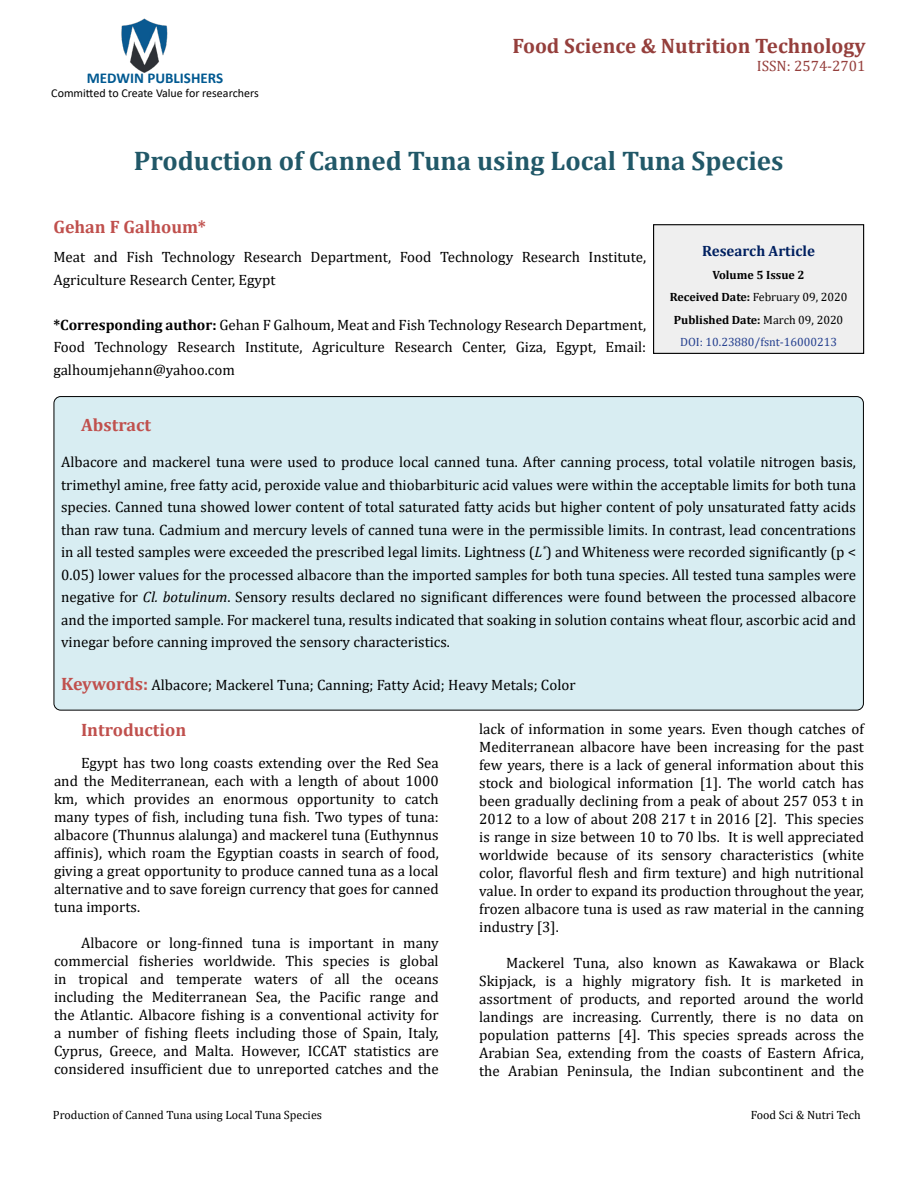
<style>
.page{position:relative;width:918px;height:1188px;background:#fff}
.page>*{position:absolute;margin:0;border:0;box-sizing:border-box;transform-origin:0 0}
.t1{font:700 27px "Cambria";color:#215868}
.t2{font:700 21px "Cambria";color:#953f3c}
.t3{font:700 18px "Cambria";color:#c0504d}
.t4{font:15px/18px "Cambria";color:#000;text-align:justify}
.t5{font:700 15px "Calibri";color:#005991}
.t6{font:700 15px "Cambria";color:#002060}
.t7{font:15px "Cambria";color:#953f3c}
.t8{font:700 12px/22.5px "Cambria";color:#000;text-align:center}
.t9{font:12px "Cambria";color:#000}
.t10{font:12px "Calibri";color:#000}
.s1{font-weight:700}
.s2{font-weight:400}
.s3{font-weight:400;color:#25408f}
.s4{font-style:italic}
.s5{font-weight:700;font-size:18px;color:#c0504d}
</style>
<div class="page">
<img style="left:121px;top:18px;width:47px;height:55px">
<div style="left:654px;top:225px;width:210px;height:128px;background:#efefef"></div>
<div style="left:653px;top:224px;width:211px;height:130px;border:1px solid #000"></div>
<div style="left:54px;top:397px;width:809px;height:313px;background:#d8edf2;border-radius:7px"></div>
<p class="t5" style="left:87px;top:67px;width:138px">MEDWIN PUBLISHERS</p>
<p class="t10" style="left:51px;top:85px;width:209px">Committed to Create Value for researchers</p>
<h2 class="t2" style="left:513px;top:31px;width:354px">Food Science &amp; Nutrition Technology</h2>
<p class="t7" style="left:757px;top:57px;width:110px">ISSN: 2574-2701</p>
<h1 class="t1" style="left:134px;top:142px;width:651px">Production of Canned Tuna using Local Tuna Species</h1>
<p class="t3" style="left:53px;top:214px;width:154px">Gehan F Galhoum*</p>
<p class="t4" style="left:53px;top:246px;width:594px;line-height:22.5px">Meat and Fish Technology Research Department, Food Technology Research Institute,<br>Agriculture Research Center, Egypt</p>
<p class="t4" style="left:53px;top:313px;width:594px;line-height:22.5px"><span class="s1">*Corresponding author:</span> Gehan F Galhoum, Meat and Fish Technology Research Department, Food Technology Research Institute, Agriculture Research Center, Giza, Egypt, Email: galhoumjehann@yahoo.com</p>
<p class="t6" style="left:702px;top:241px;width:114px">Research Article</p>
<p class="t8" style="left:670px;top:263px;width:179px">Volume 5 Issue 2<br>Received Date: <span class="s2">February 09, 2020<br></span>Published Date: <span class="s2">March 09, 2020<br></span><span class="s3">DOI: 10.23880/fsnt-16000213</span></p>
<p class="t3" style="left:81px;top:412px;width:71px">Abstract</p>
<p class="t4" style="left:61px;top:451px;width:797px;line-height:22.5px">Albacore and mackerel tuna were used to produce local canned tuna. After canning process, total volatile nitrogen basis, trimethyl amine, free fatty acid, peroxide value and thiobarbituric acid values were within the acceptable limits for both tuna species. Canned tuna showed lower content of total saturated fatty acids but higher content of poly unsaturated fatty acids than raw tuna. Cadmium and mercury levels of canned tuna were in the permissible limits. In contrast, lead concentrations in all tested samples were exceeded the prescribed legal limits. Lightness (<span class="s4">L</span><sup>*</sup>) and Whiteness were recorded significantly (p &lt; 0.05) lower values for the processed albacore than the imported samples for both tuna species. All tested tuna samples were negative for <span class="s4">Cl. botulinum</span>. Sensory results declared no significant differences were found between the processed albacore and the imported sample. For mackerel tuna, results indicated that soaking in solution contains wheat flour, ascorbic acid and vinegar before canning improved the sensory characteristics.</p>
<p class="t4" style="left:61px;top:676px;width:516px"><span class="s5">Keywords:</span> Albacore; Mackerel Tuna; Canning; Fatty Acid; Heavy Metals; Color</p>
<p class="t3" style="left:81px;top:717px;width:107px">Introduction</p>
<p class="t4" style="left:54px;top:754px;width:386px;text-indent:27px">Egypt has two long coasts extending over the Red Sea and the Mediterranean, each with a length of about 1000 km, which provides an enormous opportunity to catch many types of fish, including tuna fish. Two types of tuna: albacore (Thunnus alalunga) and mackerel tuna (Euthynnus affinis), which roam the Egyptian coasts in search of food, giving a great opportunity to produce canned tuna as a local alternative and to save foreign currency that goes for canned tuna imports.</p>
<p class="t4" style="left:54px;top:934px;width:386px;text-indent:27px">Albacore or long-finned tuna is important in many commercial fisheries worldwide. This species is global in tropical and temperate waters of all the oceans including the Mediterranean Sea, the Pacific range and the Atlantic. Albacore fishing is a conventional activity for a number of fishing fleets including those of Spain, Italy, Cyprus, Greece, and Malta. However, ICCAT statistics are considered insufficient due to unreported catches and the</p>
<p class="t4" style="left:479px;top:720px;width:386px">lack of information in some years. Even though catches of Mediterranean albacore have been increasing for the past few years, there is a lack of general information about this stock and biological information [1]. The world catch has been gradually declining from a peak of about 257 053 t in 2012 to a low of about 208 217 t in 2016 [2]. This species is range in size between 10 to 70 lbs. It is well appreciated worldwide because of its sensory characteristics (white color, flavorful flesh and firm texture) and high nutritional value. In order to expand its production throughout the year, frozen albacore tuna is used as raw material in the canning industry [3].</p>
<p class="t4" style="left:479px;top:954px;width:386px;text-indent:27px">Mackerel Tuna, also known as Kawakawa or Black Skipjack, is a highly migratory fish. It is marketed in assortment of products, and reported around the world landings are increasing. Currently, there is no data on population patterns [4]. This species spreads across the Arabian Sea, extending from the coasts of Eastern Africa, the Arabian Peninsula, the Indian subcontinent and the</p>
<p class="t9" style="left:53px;top:1108px;width:271px">Production of Canned Tuna using Local Tuna Species</p>
<p class="t9" style="left:751px;top:1108px;width:111px">Food Sci &amp; Nutri Tech</p>
</div>
